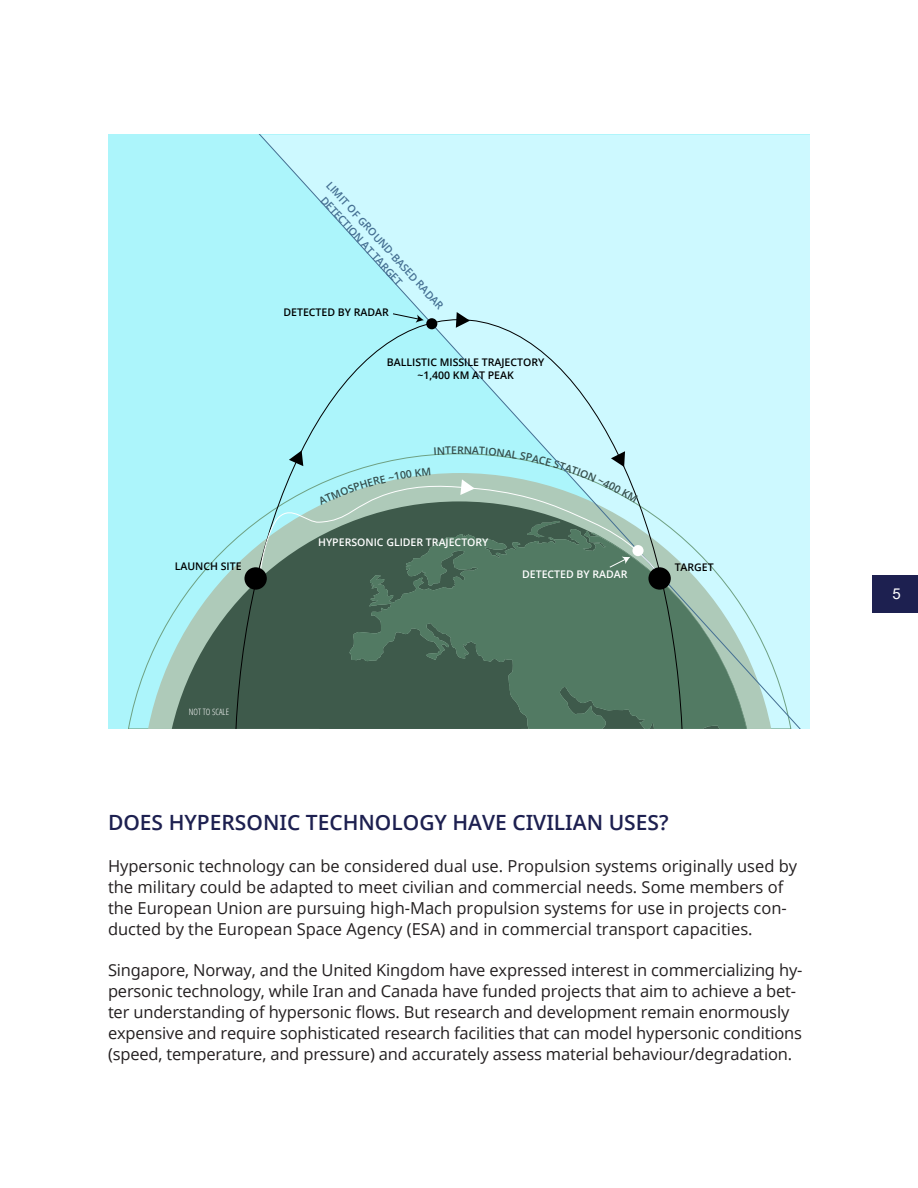
<style>
.page{position:relative;width:918px;height:1188px;background:#fff}
.page>*{position:absolute;margin:0;border:0;box-sizing:border-box;transform-origin:0 0}
.Subhead{font:600 21px "Open Sans";color:#1d2050}
.Subhead-2{font:16.5px/21px "Open Sans";letter-spacing:-.01em;color:#231f20}
.t1{font:15px "Arial";color:#fff}
.t2{font:600 10.5px/12.6px "Open Sans";color:#000;text-align:center}
.t3{font:600 10.5px "Open Sans";color:#446f92}
.t4{font:600 10.5px "Open Sans";color:#fff}
.t5{font:300 condensed 8.7px "Open Sans";color:#fff}
</style>
<div class="page">
<div style="left:872px;top:575px;width:46px;height:38px;background:#1d2050"></div>
<div style="left:108px;top:135px;width:702px;height:594px;background:#acf5fb"></div>
<svg style="left:148px;top:614px;width:24px;height:115px"></svg>
<svg style="left:172px;top:579px;width:25px;height:150px"></svg>
<svg style="left:259px;top:135px;width:551px;height:594px"></svg>
<svg style="left:456px;top:312px;width:14px;height:16px"></svg>
<div style="left:426px;top:318px;width:11px;height:11px;background:#000;border-radius:50%"></div>
<svg style="left:392px;top:313px;width:32px;height:10px"></svg>
<svg style="left:197px;top:446px;width:550px;height:283px;background:#70978b"></svg>
<p class="t3" style="left:334px;top:178px;width:170px;rotate:48deg">LIMIT OF GROUND-BASED RADAR</p>
<p class="t3" style="left:328px;top:193px;width:117px;rotate:48deg">DETECTION AT TARGET</p>
<p class="t2" style="left:283px;top:306px;width:107px">DETECTED BY RADAR</p>
<p class="t2" style="left:387px;top:356px;width:159px">BALLISTIC MISSILE TRAJECTORY ~1,400 KM AT PEAK</p>
<p class="t2" style="left:175px;top:560px;width:68px">LAUNCH SITE</p>
<p class="t5" style="left:189px;top:705px;width:42px">NOT TO SCALE</p>
<p class="t4" style="left:318px;top:535px;width:172px">HYPERSONIC GLIDER TRAJECTORY</p>
<p class="t4" style="left:522px;top:567px;width:107px">DETECTED BY RADAR</p>
<p class="t2" style="left:675px;top:561px;width:41px">TARGET</p>
<p class="Subhead" style="left:108px;top:808px;width:562px">DOES HYPERSONIC TECHNOLOGY HAVE CIVILIAN USES?</p>
<p class="Subhead-2" style="left:108px;top:855px;width:691px">Hypersonic technology can be considered dual use. Propulsion systems originally used by the military could be adapted to meet civilian and commercial needs. Some members of the European Union are pursuing high-Mach propulsion systems for use in projects con&shy;ducted by the European Space Agency (ESA) and in commercial transport capacities.</p>
<p class="Subhead-2" style="left:108px;top:959px;width:696px">Singapore, Norway, and the United Kingdom have expressed interest in commercializing hy&shy;personic technology, while Iran and Canada have funded projects that aim to achieve a bet&shy;ter understanding of hypersonic flows. But research and development remain enormously expensive and require sophisticated research facilities that can model hypersonic conditions (speed, temperature, and pressure) and accurately assess material behaviour/degradation.</p>
<p class="t1" style="left:892px;top:584px;width:10px">5</p>
</div>
